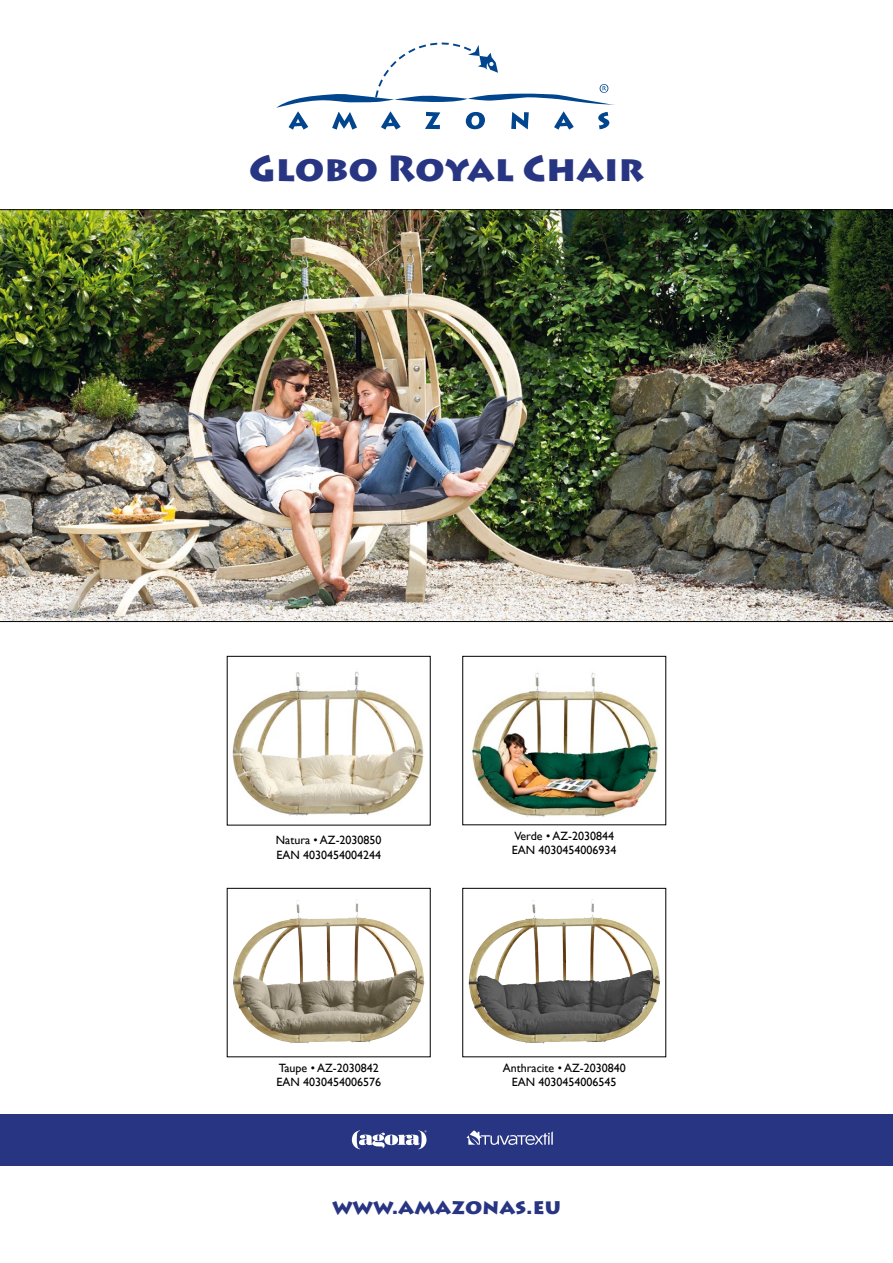
<style>
.page{position:relative;width:893px;height:1263px;background:#fff}
.page>*{position:absolute;margin:0;border:0;box-sizing:border-box;transform-origin:0 0}
.t1{font:900 36px "Lithos Pro";color:#283583}
.t2{font:900 21px "Lithos Pro";color:#283583}
.t3{font:12px/14.4px "Gill Sans";color:#000}
</style>
<div class="page">
<svg style="left:276px;top:43px;width:339px;height:87px"></svg>
<img style="left:0;top:209px;width:893px;height:413px">
<div style="left:0;top:1114px;width:893px;height:51px;background:#283583"></div>
<img style="left:232px;top:671px;width:192px;height:145px">
<img style="left:472px;top:673px;width:186px;height:144px">
<svg style="left:468px;top:900px;width:192px;height:144px"></svg>
<img style="left:534px;top:899px;width:59px;height:20px">
<svg style="left:233px;top:900px;width:192px;height:144px"></svg>
<img style="left:299px;top:899px;width:58px;height:20px">
<svg style="left:352px;top:1130px;width:74px;height:19px"></svg>
<svg style="left:467px;top:1130px;width:86px;height:15px"></svg>
<h1 class="t1" style="left:249px;top:146px;width:396px">Globo Royal Chair</h1>
<p class="t3" style="left:276px;top:833px;width:107px">Natura • AZ-2030850<br>EAN 4030454004244</p>
<p class="t3" style="left:512px;top:828px;width:106px">Verde • AZ-2030844<br>EAN 4030454006934</p>
<p class="t3" style="left:276px;top:1060px;width:106px">Taupe • AZ-2030842<br>EAN 4030454006576</p>
<p class="t3" style="left:503px;top:1060px;width:124px;text-align:center">Anthracite • AZ-2030840<br>EAN 4030454006545</p>
<h2 class="t2" style="left:332px;top:1194px;width:230px">www.amazonas.eu</h2>
</div>
